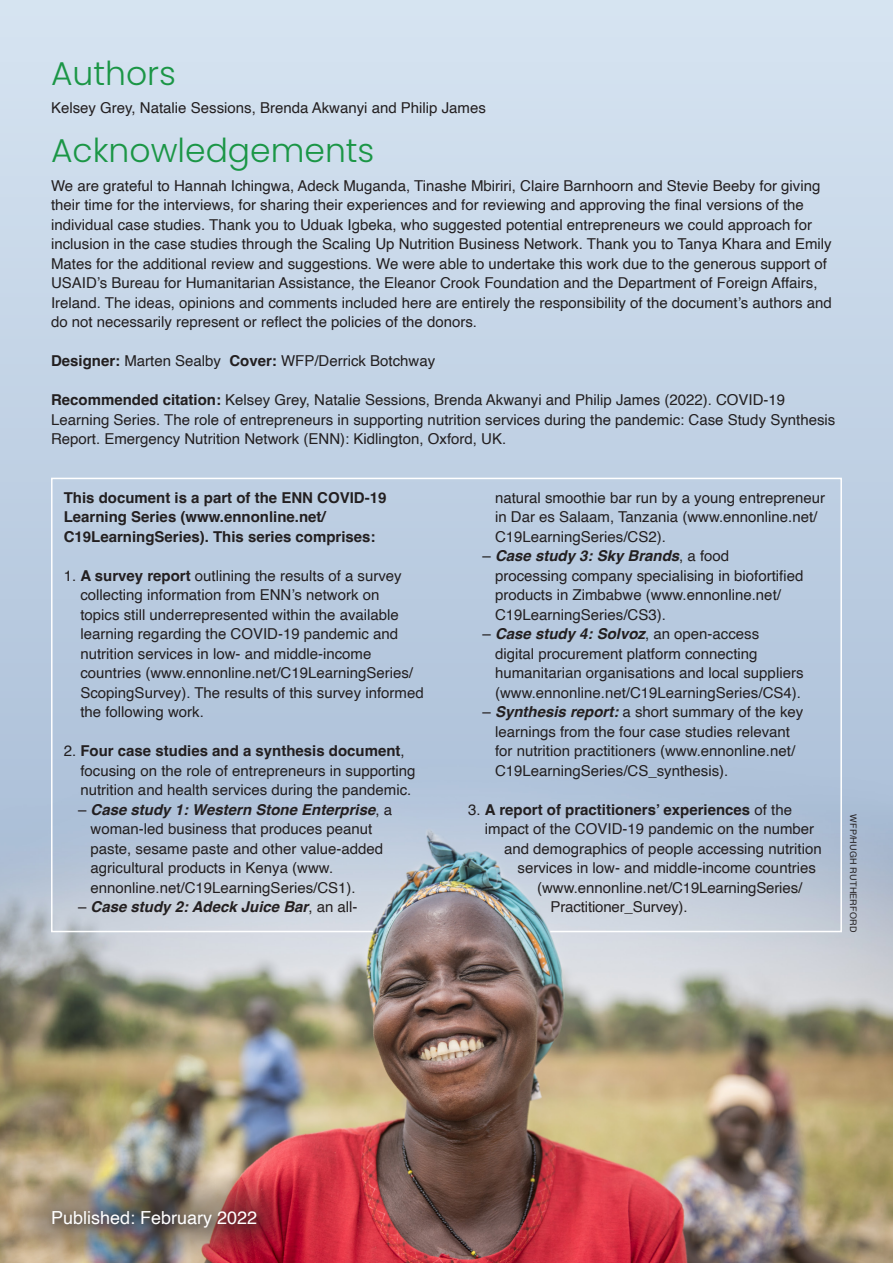
<style>
.page{position:relative;width:893px;height:1263px;background:#fff}
.page>*{position:absolute;margin:0;border:0;box-sizing:border-box;transform-origin:0 0}
.t1{font:300 33px "Poppins";color:#1b9646}
.t2{font:18px "Helvetica";color:#fff}
.t3{font:15px/19.5px "Helvetica";color:#231f20}
.t4{font:700 15px/19.5px "Helvetica";color:#231f20}
.t5{font:italic 700 15px "Helvetica";color:#231f20}
.t6{font:9px "Helvetica";letter-spacing:.025em;color:#231f20}
.s1{font-weight:700}
.s2{font-weight:700;font-style:italic}
.s3{font-weight:400;font-style:normal}
.s4{font-weight:400}
</style>
<div class="page">
<img style="left:0;top:893px;width:893px;height:370px">
<svg style="left:50px;top:477px;width:793px;height:456px;background:#b7c8db"></svg>
<div style="left:8px;top:1167px;width:292px;height:96px;background:#231f20;opacity:.4"></div>
<p class="t1" style="left:51px;top:54px;width:127px">Authors</p>
<p class="t3" style="left:51px;top:98px;width:436px">Kelsey Grey, Natalie Sessions, Brenda Akwanyi and Philip James</p>
<p class="t1" style="left:51px;top:131px;width:325px">Acknowledgements</p>
<p class="t3" style="left:51px;top:176px;width:782px">We are grateful to Hannah Ichingwa, Adeck Muganda, Tinashe Mbiriri, Claire Barnhoorn and Stevie Beeby for giving their time for the interviews, for sharing their experiences and for reviewing and approving the final versions of the individual case studies. Thank you to Uduak Igbeka, who suggested potential entrepreneurs we could approach for inclusion in the case studies through the Scaling Up Nutrition Business Network. Thank you to Tanya Khara and Emily Mates for the additional review and suggestions. We were able to undertake this work due to the generous support of USAID’s Bureau for Humanitarian Assistance, the Eleanor Crook Foundation and the Department of Foreign Affairs, Ireland. The ideas, opinions and comments included here are entirely the responsibility of the document’s authors and do not necessarily represent or reflect the policies of the donors.</p>
<p class="t3" style="left:51px;top:351px;width:386px"><span class="s1">Designer:</span> Marten Sealby <span class="s1">Cover:</span> WFP/Derrick Botchway</p>
<p class="t3" style="left:51px;top:390px;width:786px"><span class="s1">Recommended citation:</span> Kelsey Grey, Natalie Sessions, Brenda Akwanyi and Philip James (2022). COVID-19<br>Learning Series. The role of entrepreneurs in supporting nutrition services during the pandemic: Case Study Synthesis<br>Report. Emergency Nutrition Network (ENN): Kidlington, Oxford, UK.</p>
<p class="t4" style="left:64px;top:489px;width:324px">This document is a part of the ENN COVID-19<br>Learning Series (www.ennonline.net/<br>C19LearningSeries). This series comprises:</p>
<p class="t3" style="left:80px;top:566px;width:345px;text-indent:-17px">1. <span class="s1">A survey report</span> outlining the results of a survey collecting information from ENN’s network on<br>topics still underrepresented within the available learning regarding the COVID-19 pandemic and nutrition services in low- and middle-income countries (www.ennonline.net/C19LearningSeries/ ScopingSurvey). The results of this survey informed the following work.</p>
<p class="t3" style="left:80px;top:741px;width:337px;text-indent:-17px">2. <span class="s1">Four case studies and a synthesis document</span>, focusing on the role of entrepreneurs in supporting nutrition and health services during the pandemic.</p>
<p class="t3" style="left:91px;top:800px;width:303px;text-indent:-13px">– <span class="s2">Case study 1: Western Stone Enterprise</span>, a woman-led business that produces peanut paste, sesame paste and other value-added agricultural products in Kenya (www. ennonline.net/C19LearningSeries/CS1).</p>
<p class="t5" style="left:78px;top:898px;width:281px"><span class="s3">–</span> Case study 2: Adeck Juice Bar<span class="s3">, an all-</span></p>
<p class="t3" style="left:495px;top:488px;width:332px">natural smoothie bar run by a young entrepreneur in Dar es Salaam, Tanzania (www.ennonline.net/<br>C19LearningSeries/CS2).</p>
<p class="t3" style="left:495px;top:546px;width:310px;text-indent:-13px">– <span class="s2">Case study 3: Sky Brands</span>, a food processing company specialising in biofortified products in Zimbabwe (www.ennonline.net/ C19LearningSeries/CS3).</p>
<p class="t3" style="left:495px;top:624px;width:310px;text-indent:-13px">– <span class="s2">Case study 4: Solvoz</span>, an open-access<br>digital procurement platform connecting humanitarian organisations and local suppliers (www.ennonline.net/C19LearningSeries/CS4).</p>
<p class="t3" style="left:495px;top:702px;width:310px;text-indent:-13px">– <span class="s2">Synthesis report:</span> a short summary of the key learnings from the four case studies relevant for nutrition practitioners (www.ennonline.net/ C19LearningSeries/CS_synthesis).</p>
<p class="t4" style="left:468px;top:801px;width:325px"><span class="s4">3.</span> A report of practitioners’ experiences <span class="s4">of the</span></p>
<p class="t3" style="left:485px;top:819px;width:331px">impact of the COVID-19 pandemic on the number</p>
<p class="t3" style="left:504px;top:839px;width:319px">and demographics of people accessing nutrition</p>
<p class="t3" style="left:518px;top:858px;width:300px">services in low- and middle-income countries</p>
<p class="t3" style="left:537px;top:878px;width:267px">(www.ennonline.net/C19LearningSeries/</p>
<p class="t3" style="left:551px;top:897px;width:139px">Practitioner_Survey).</p>
<p class="t6" style="left:860px;top:814px;width:120px;rotate:90deg">WFP/HUGH RUTHERFORD</p>
<p class="t2" style="left:51px;top:1204px;width:208px">Published: February 2022</p>
</div>
